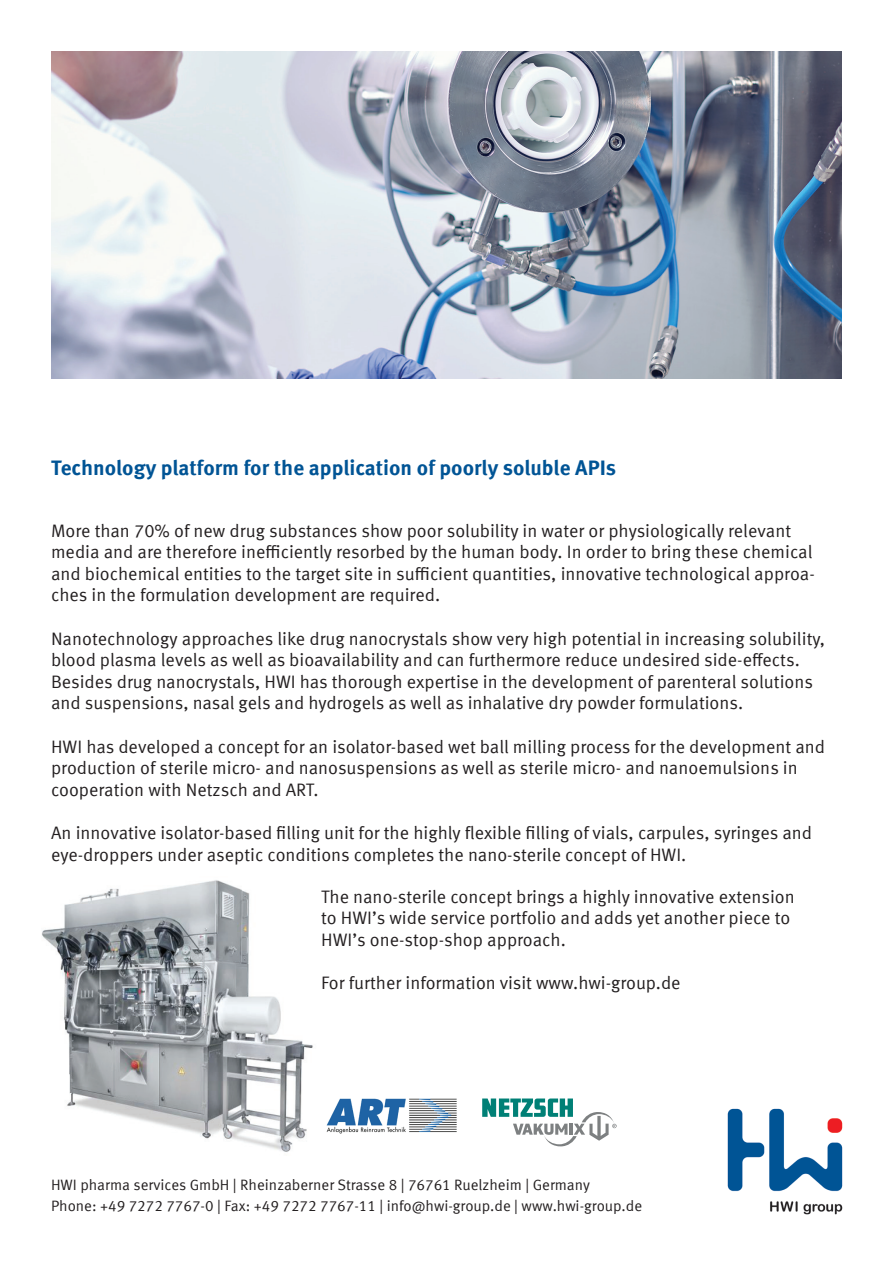
<style>
.page{position:relative;width:893px;height:1263px;background:#fff}
.page>*{position:absolute;margin:0;border:0;box-sizing:border-box;transform-origin:0 0}
.t1{font:700 21px "Meta Offc Pro";color:#005495}
.t2{font:18px/21.6px "Meta Offc Pro Norm";color:#231f20}
.t3{font:15px/21px "Meta Offc Pro Norm";color:#231f20}
</style>
<div class="page">
<img style="left:51px;top:51px;width:791px;height:328px">
<img style="left:727px;top:1108px;width:116px;height:107px">
<img style="left:42px;top:880px;width:271px;height:272px">
<img style="left:326px;top:1098px;width:131px;height:36px">
<svg style="left:482px;top:1098px;width:135px;height:48px"></svg>
<p class="t1" style="left:51px;top:451px;width:567px">Technology platform for the application of poorly soluble APIs</p>
<p class="t2" style="left:51px;top:518px;width:765px">More than 70% of new drug substances show poor solubility in water or physiologically relevant media and are therefore inefficiently resorbed by the human body. In order to bring these chemical and biochemical entities to the target site in sufficient quantities, innovative technological approa&shy;ches in the formulation development are required.</p>
<p class="t2" style="left:51px;top:626px;width:775px">Nanotechnology approaches like drug nanocrystals show very high potential in increasing solubility, blood plasma levels as well as bioavailability and can furthermore reduce undesired side-effects.<br>Besides drug nanocrystals, HWI has thorough expertise in the development of parenteral solutions and suspensions, nasal gels and hydrogels as well as inhalative dry powder formulations.</p>
<p class="t2" style="left:51px;top:734px;width:776px">HWI has developed a concept for an isolator-based wet ball milling process for the development and production of sterile micro- and nanosuspensions as well as sterile micro- and nanoemulsions in cooperation with Netzsch and ART.</p>
<p class="t2" style="left:51px;top:821px;width:763px">An innovative isolator-based filling unit for the highly flexible filling of vials, carpules, syringes and eye-droppers under aseptic conditions completes the nano-sterile concept of HWI.</p>
<p class="t2" style="left:321px;top:884px;width:475px">The nano-sterile concept brings a highly innovative extension to HWI’s wide service portfolio and adds yet another piece to<br>HWI’s one-stop-shop approach.</p>
<p class="t2" style="left:321px;top:971px;width:361px">For further information visit www.hwi-group.de</p>
<p class="t3" style="left:51px;top:1174px;width:593px">HWI pharma services GmbH | Rheinzaberner Strasse 8 | 76761 Ruelzheim | Germany<br>Phone: +49 7272 7767-0 | Fax: +49 7272 7767-11 | info@hwi-group.de | www.hwi-group.de</p>
</div>
